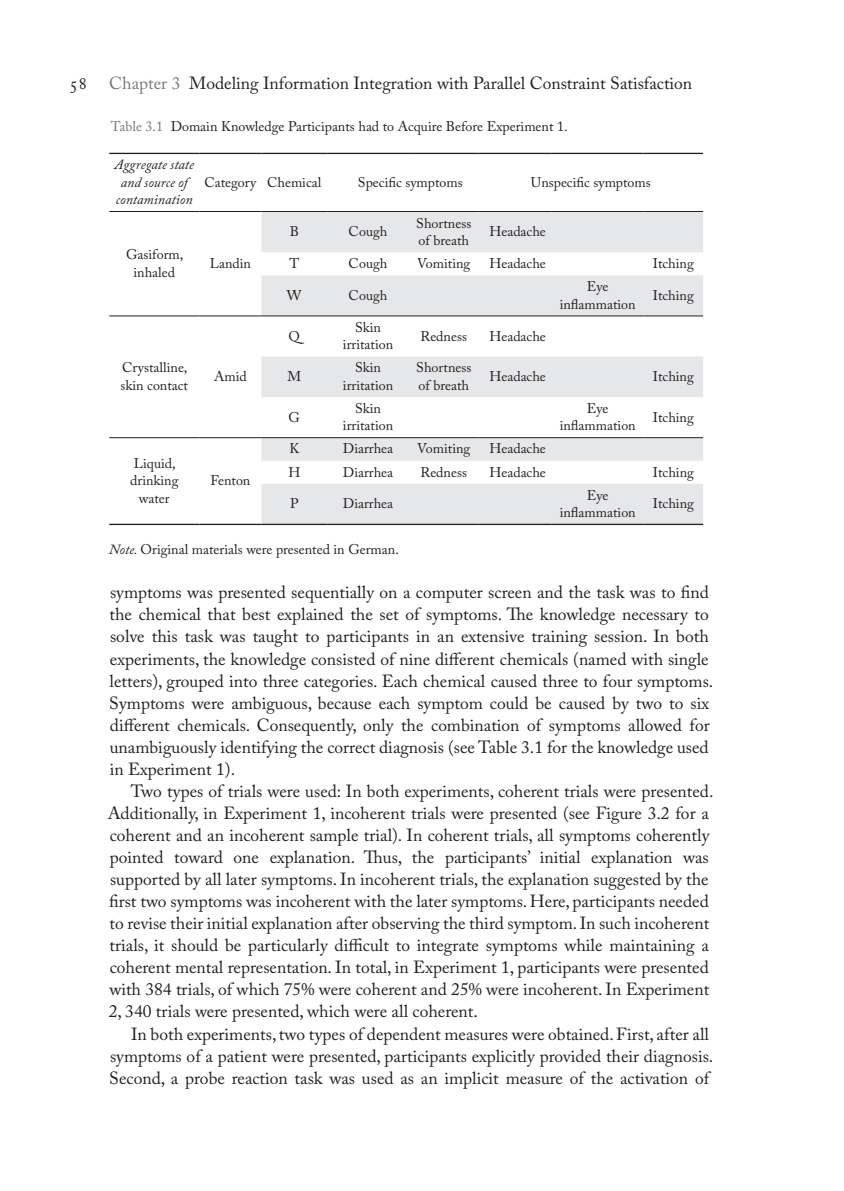
<style>
.page{position:relative;width:844px;height:1191px;background:#fff}
.page>*{position:absolute;margin:0;border:0;box-sizing:border-box;transform-origin:0 0}
.t1{font:17.5px/22.1px "Adobe Caslon Pro";color:#231f20}
.t2{font:14px/17.5px "Adobe Caslon Pro";color:#231f20;text-align:center}
.t3{font:italic 14px/17.5px "Adobe Caslon Pro";color:#231f20;text-align:center}
.s1{color:#76787b}
.s2{font-style:italic}
</style>
<div class="page">
<svg style="left:261px;top:212px;width:442px;height:312px;fill:#e6e7e9"></svg>
<hr style="left:109px;top:153px;width:90px;height:1px;background:#231f20">
<hr style="left:199px;top:153px;width:62px;height:1px;background:#231f20">
<hr style="left:261px;top:153px;width:66px;height:1px;background:#231f20">
<hr style="left:327px;top:153px;width:82px;height:1px;background:#231f20">
<hr style="left:409px;top:153px;width:69px;height:1px;background:#231f20">
<hr style="left:478px;top:153px;width:73px;height:1px;background:#231f20">
<hr style="left:551px;top:153px;width:92px;height:1px;background:#231f20">
<hr style="left:643px;top:153px;width:60px;height:1px;background:#231f20">
<hr style="left:109px;top:211px;width:90px;height:1px;background:#231f20">
<hr style="left:199px;top:211px;width:62px;height:1px;background:#231f20">
<hr style="left:261px;top:211px;width:66px;height:1px;background:#231f20">
<hr style="left:327px;top:211px;width:82px;height:1px;background:#231f20">
<hr style="left:409px;top:211px;width:69px;height:1px;background:#231f20">
<hr style="left:478px;top:211px;width:73px;height:1px;background:#231f20">
<hr style="left:551px;top:211px;width:92px;height:1px;background:#231f20">
<hr style="left:643px;top:211px;width:60px;height:1px;background:#231f20">
<hr style="left:261px;top:524px;width:66px;height:1px;background:#231f20">
<hr style="left:327px;top:524px;width:82px;height:1px;background:#231f20">
<hr style="left:409px;top:524px;width:69px;height:1px;background:#231f20">
<hr style="left:478px;top:524px;width:73px;height:1px;background:#231f20">
<hr style="left:551px;top:524px;width:92px;height:1px;background:#231f20">
<hr style="left:643px;top:524px;width:60px;height:1px;background:#231f20">
<hr style="left:109px;top:316px;width:90px;height:1px;background:#231f20">
<hr style="left:199px;top:316px;width:62px;height:1px;background:#231f20">
<hr style="left:261px;top:316px;width:66px;height:1px;background:#231f20">
<hr style="left:327px;top:316px;width:82px;height:1px;background:#231f20">
<hr style="left:409px;top:316px;width:69px;height:1px;background:#231f20">
<hr style="left:478px;top:316px;width:73px;height:1px;background:#231f20">
<hr style="left:551px;top:316px;width:92px;height:1px;background:#231f20">
<hr style="left:643px;top:316px;width:60px;height:1px;background:#231f20">
<hr style="left:109px;top:437px;width:90px;height:1px;background:#231f20">
<hr style="left:199px;top:437px;width:62px;height:1px;background:#231f20">
<hr style="left:261px;top:437px;width:66px;height:1px;background:#231f20">
<hr style="left:327px;top:437px;width:82px;height:1px;background:#231f20">
<hr style="left:409px;top:437px;width:69px;height:1px;background:#231f20">
<hr style="left:478px;top:437px;width:73px;height:1px;background:#231f20">
<hr style="left:551px;top:437px;width:92px;height:1px;background:#231f20">
<hr style="left:643px;top:437px;width:60px;height:1px;background:#231f20">
<hr style="left:109px;top:524px;width:90px;height:1px;background:#231f20">
<hr style="left:199px;top:524px;width:62px;height:1px;background:#231f20">
<p class="t1" style="left:70px;top:72px;width:19px">58</p>
<p class="t1" style="left:109px;top:72px;width:584px"><span class="s1">Chapter 3</span> Modeling Information Integration with Parallel Constraint Satisfaction</p>
<p class="t2" style="left:111px;top:117px;width:458px"><span class="s1">Table 3.1</span> Domain Knowledge Participants had to Acquire Before Experiment 1.</p>
<p class="t3" style="left:114px;top:156px;width:81px">Aggregate state and source of contamination</p>
<p class="t2" style="left:204px;top:173px;width:119px">Category Chemical</p>
<p class="t2" style="left:358px;top:173px;width:106px">Specific symptoms</p>
<p class="t2" style="left:530px;top:173px;width:121px">Unspecific symptoms</p>
<p class="t2" style="left:126px;top:246px;width:59px">Gasiform, inhaled</p>
<p class="t2" style="left:210px;top:254px;width:43px">Landin</p>
<p class="t2" style="left:120px;top:359px;width:69px;text-align:left">Crystalline, skin contact</p>
<p class="t2" style="left:214px;top:367px;width:34px">Amid</p>
<p class="t2" style="left:289px;top:223px;width:11px">B</p>
<p class="t2" style="left:348px;top:223px;width:40px">Cough</p>
<p class="t2" style="left:416px;top:214px;width:57px;text-align:left">Shortness of breath</p>
<p class="t2" style="left:489px;top:223px;width:58px">Headache</p>
<p class="t2" style="left:289px;top:254px;width:11px">T</p>
<p class="t2" style="left:348px;top:254px;width:40px">Cough</p>
<p class="t2" style="left:417px;top:254px;width:55px">Vomiting</p>
<p class="t2" style="left:489px;top:254px;width:58px">Headache</p>
<p class="t2" style="left:652px;top:254px;width:43px">Itching</p>
<p class="t2" style="left:287px;top:286px;width:16px">W</p>
<p class="t2" style="left:348px;top:286px;width:40px">Cough</p>
<p class="t2" style="left:559px;top:277px;width:77px">Eye inflammation</p>
<p class="t2" style="left:652px;top:286px;width:43px">Itching</p>
<p class="t2" style="left:288px;top:327px;width:13px">Q</p>
<p class="t2" style="left:343px;top:318px;width:52px">Skin irritation</p>
<p class="t2" style="left:420px;top:327px;width:48px">Redness</p>
<p class="t2" style="left:489px;top:327px;width:58px">Headache</p>
<p class="t2" style="left:287px;top:367px;width:15px">M</p>
<p class="t2" style="left:343px;top:359px;width:52px">Skin irritation</p>
<p class="t2" style="left:416px;top:359px;width:57px;text-align:left">Shortness of breath</p>
<p class="t2" style="left:489px;top:367px;width:58px">Headache</p>
<p class="t2" style="left:652px;top:367px;width:43px">Itching</p>
<p class="t2" style="left:288px;top:408px;width:13px">G</p>
<p class="t2" style="left:343px;top:399px;width:52px">Skin irritation</p>
<p class="t2" style="left:559px;top:399px;width:77px">Eye inflammation</p>
<p class="t2" style="left:652px;top:408px;width:43px">Itching</p>
<p class="t2" style="left:289px;top:440px;width:11px">K</p>
<p class="t2" style="left:343px;top:440px;width:52px">Diarrhea</p>
<p class="t2" style="left:417px;top:440px;width:55px">Vomiting</p>
<p class="t2" style="left:489px;top:440px;width:58px">Headache</p>
<p class="t2" style="left:288px;top:463px;width:13px">H</p>
<p class="t2" style="left:343px;top:463px;width:52px">Diarrhea</p>
<p class="t2" style="left:420px;top:463px;width:48px">Redness</p>
<p class="t2" style="left:489px;top:463px;width:58px">Headache</p>
<p class="t2" style="left:652px;top:463px;width:43px">Itching</p>
<p class="t2" style="left:290px;top:495px;width:10px">P</p>
<p class="t2" style="left:343px;top:495px;width:52px">Diarrhea</p>
<p class="t2" style="left:559px;top:486px;width:77px">Eye inflammation</p>
<p class="t2" style="left:652px;top:495px;width:43px">Itching</p>
<p class="t2" style="left:109px;top:540px;width:291px"><span class="s2">Note.</span> Original materials were presented in German.</p>
<p class="t2" style="left:130px;top:454px;width:50px">Liquid, drinking water</p>
<p class="t2" style="left:210px;top:472px;width:42px">Fenton</p>
<p class="t1" style="left:109px;top:581px;width:605px">symptoms was presented sequentially on a computer screen and the task was to find the chemical that best explained the set of symptoms. The knowledge necessary to solve this task was taught to participants in an extensive training session. In both experiments, the knowledge consisted of nine different chemicals (named with single letters), grouped into three categories. Each chemical caused three to four symptoms.<br>Symptoms were ambiguous, because each symptom could be caused by two to six different chemicals. Consequently, only the combination of symptoms allowed for unambiguously identifying the correct diagnosis (see Table 3.1 for the knowledge used in Experiment 1).</p>
<p class="t1" style="left:108px;top:780px;width:607px;text-indent:23px">Two types of trials were used: In both experiments, coherent trials were presented.<br>Additionally, in Experiment 1, incoherent trials were presented (see Figure 3.2 for a coherent and an incoherent sample trial). In coherent trials, all symptoms coherently pointed toward one explanation. Thus, the participants’ initial explanation was supported by all later symptoms. In incoherent trials, the explanation suggested by the first two symptoms was incoherent with the later symptoms. Here, participants needed to revise their initial explanation after observing the third symptom. In such incoherent trials, it should be particularly difficult to integrate symptoms while maintaining a coherent mental representation. In total, in Experiment 1, participants were presented with 384 trials, of which 75% were coherent and 25% were incoherent. In Experiment 2, 340 trials were presented, which were all coherent.</p>
<p class="t1" style="left:109px;top:1022px;width:605px;text-indent:22px">In both experiments, two types of dependent measures were obtained. First, after all symptoms of a patient were presented, participants explicitly provided their diagnosis.<br>Second, a probe reaction task was used as an implicit measure of the activation of</p>
</div>
